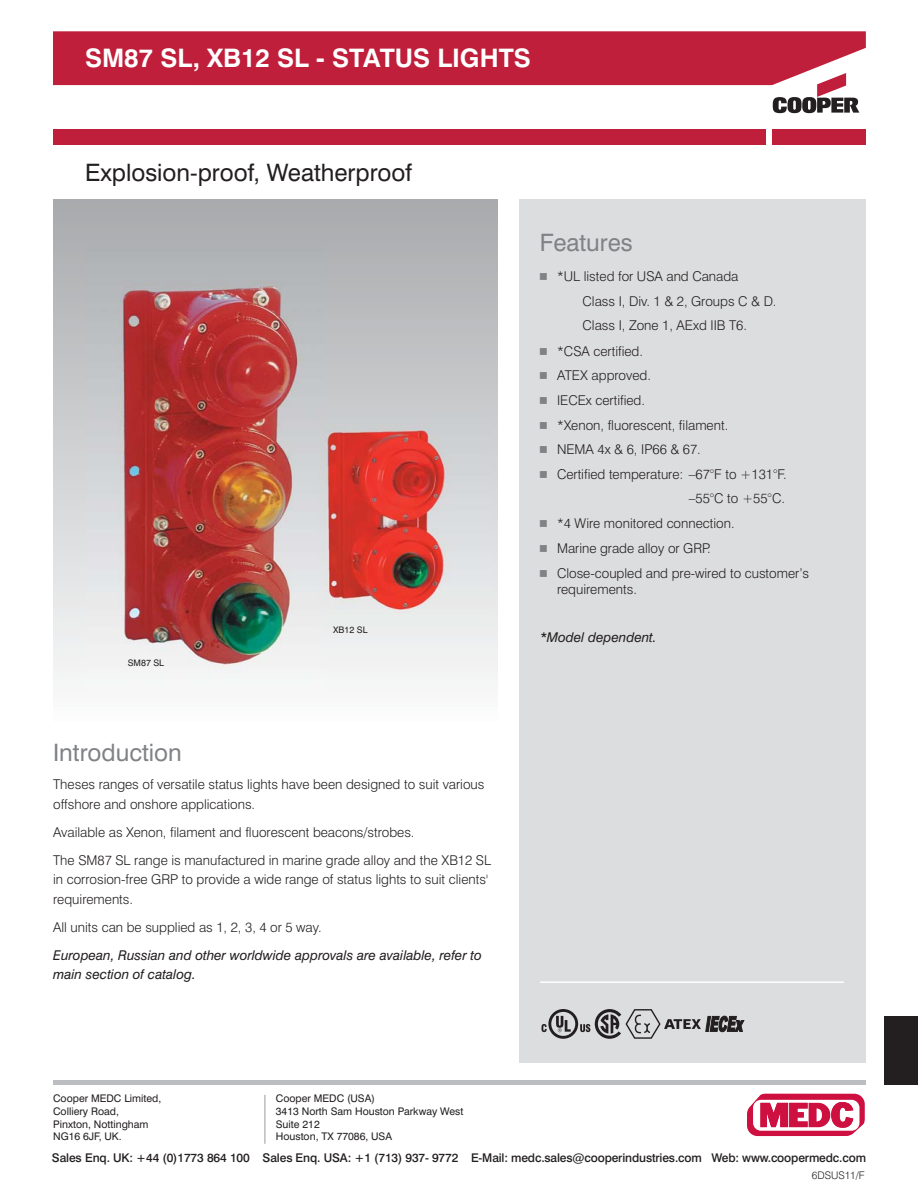
<style>
.page{position:relative;width:918px;height:1188px;background:#fff}
.page>*{position:absolute;margin:0;border:0;box-sizing:border-box;transform-origin:0 0}
.t1{font:700 25.5px "Swiss 721 BT";color:#fff}
.t2{font:24px "Swiss 721 BT";color:#231f20}
.t3{font:24px "Swiss 721 BT";color:#808285}
.t4{font:300 13.5px/24.5px "Swiss 721 BT";color:#231f20}
.t5{font:italic 13.5px/19.5px "Swiss 721 BT";color:#231f20}
.t6{font:500 12px "Swiss 721 BT";letter-spacing:-.01em;color:#231f20}
.t7{font:10.5px/12.6px "Swiss 721 BT";color:#231f20}
.t8{font:300 10.5px "Swiss 721 BT";color:#231f20}
.t9{font:9px "Swiss 721 BT";color:#231f20}
.s1{font-family:"Commercial Pi BT";font-weight:400;color:#808285}
</style>
<div class="page">
<div style="left:53px;top:31px;width:812px;height:54px;background:#c01f3b"></div>
<svg style="left:773px;top:73px;width:86px;height:40px"></svg>
<div style="left:772px;top:129px;width:93px;height:16px;background:#c01f3b"></div>
<div style="left:53px;top:129px;width:713px;height:16px;background:#c01f3b"></div>
<div style="left:884px;top:1016px;width:34px;height:68px;background:#231f20"></div>
<div style="left:53px;top:200px;width:444px;height:524px;background:linear-gradient(to bottom,#a7aaad,#fbfcfc)"></div>
<img style="left:85px;top:247px;width:240px;height:446px">
<img style="left:318px;top:413px;width:174px;height:214px">
<div style="left:519px;top:200px;width:346px;height:863px;background:#dcddde"></div>
<hr style="left:540px;top:981px;width:304px;height:2px;background:#fff">
<svg style="left:542px;top:1009px;width:203px;height:30px"></svg>
<hr style="left:264px;top:1095px;width:2px;height:49px;background:#bbbdc0">
<hr style="left:53px;top:1080px;width:812px;height:4px;background:#bbbdc0">
<svg style="left:747px;top:1094px;width:118px;height:42px"></svg>
<h1 class="t1" style="left:85px;top:49px;width:447px">SM87 SL, XB12 SL - STATUS LIGHTS</h1>
<h2 class="t2" style="left:85px;top:164px;width:328px">Explosion-proof, Weatherproof</h2>
<p class="t9" style="left:128px;top:659px;width:38px">SM87 SL</p>
<p class="t9" style="left:333px;top:627px;width:36px">XB12 SL</p>
<h2 class="t3" style="left:53px;top:744px;width:130px">Introduction</h2>
<p class="t4" style="left:53px;top:776px;width:433px;line-height:19.5px">Theses ranges of versatile status lights have been designed to suit various offshore and onshore applications.</p>
<p class="t4" style="left:53px;top:819px;width:439px;line-height:28px">Available as Xenon, filament and fluorescent beacons/strobes.<br>The SM87 SL range is manufactured in marine grade alloy and the XB12 SL</p>
<p class="t4" style="left:53px;top:871px;width:436px;line-height:19.5px">in corrosion-free GRP to provide a wide range of status lights to suit clients' requirements.</p>
<p class="t4" style="left:53px;top:916px;width:270px">All units can be supplied as 1, 2, 3, 4 or 5 way.</p>
<p class="t5" style="left:53px;top:947px;width:430px">European, Russian and other worldwide approvals are available, refer to main section of catalog.</p>
<p class="t7" style="left:53px;top:1094px;width:110px">Cooper MEDC Limited,<br>Colliery Road,<br>Pinxton, Nottingham<br>NG16 6JF, UK.</p>
<p class="t7" style="left:276px;top:1094px;width:189px">Cooper MEDC (USA)<br>3413 North Sam Houston Parkway West<br>Suite 212<br>Houston, TX 77086, USA</p>
<h2 class="t3" style="left:540px;top:234px;width:94px">Features</h2>
<p class="t4" style="left:583px;top:266px;width:195px;text-indent:-43px"><span class="s1">-</span> *UL listed for USA and Canada<br>Class I, Div. 1 &amp; 2, Groups C &amp; D.<br>Class I, Zone 1, AExd IIB T6.</p>
<p class="t4" style="left:540px;top:340px;width:105px"><span class="s1">-</span> *CSA certified.</p>
<p class="t4" style="left:540px;top:365px;width:112px"><span class="s1">-</span> ATEX approved.</p>
<p class="t4" style="left:540px;top:389px;width:107px"><span class="s1">-</span> IECEx certified.</p>
<p class="t4" style="left:540px;top:414px;width:190px"><span class="s1">-</span> *Xenon, fluorescent, filament.</p>
<p class="t4" style="left:540px;top:439px;width:162px"><span class="s1">-</span> NEMA 4x &amp; 6, IP66 &amp; 67.</p>
<p class="t4" style="left:540px;top:464px;width:248px;text-align:right"><span class="s1">-</span> Certified temperature: –67°F to +131°F. –55°C to +55°C.</p>
<p class="t4" style="left:540px;top:513px;width:196px"><span class="s1">-</span> *4 Wire monitored connection.</p>
<p class="t4" style="left:540px;top:537px;width:172px"><span class="s1">-</span> Marine grade alloy or GRP.</p>
<p class="t4" style="left:557px;top:567px;width:254px;line-height:15.6px;text-indent:-17px"><span class="s1">-</span> Close-coupled and pre-wired to customer’s requirements.</p>
<p class="t5" style="left:540px;top:629px;width:118px">*Model dependent.</p>
<p class="t6" style="left:52px;top:1153px;width:816px">Sales Enq. UK: +44 (0)1773 864 100 Sales Enq. USA: +1 (713) 937- 9772 E-Mail: medc.sales@cooperindustries.com Web: www.coopermedc.com</p>
<p class="t8" style="left:812px;top:1171px;width:55px">6DSUS11/F</p>
</div>
